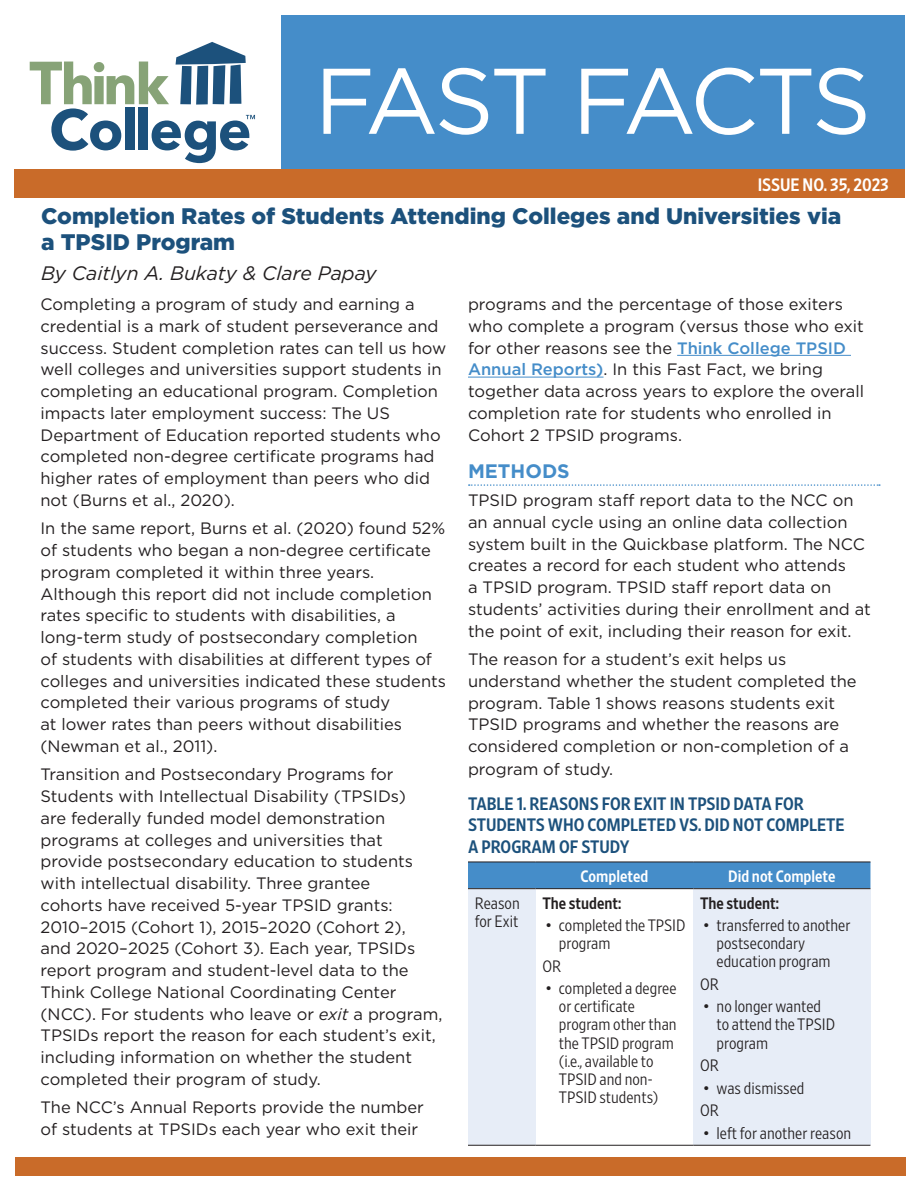
<style>
.page{position:relative;width:918px;height:1188px;background:#fff}
.page>*{position:absolute;margin:0;border:0;box-sizing:border-box;transform-origin:0 0}
.t1{font:93px "Gotham";letter-spacing:-.045em;color:#fff}
.t2{font:900 22.5px/25.5px "Gotham";color:#1c517c}
.t3{font:italic 19.5px "Gotham";color:#231f20}
.t4{font:700 19.5px "Gotham";color:#458dc9}
.t5{font:18px/21.6px "Retina Narrow Med";color:#1c517c}
.t6{font:18px "Retina Narrow Med";color:#fff}
.t7{font:16.5px/21.8px "Gotham";color:#231f20}
.t8{font:300 16.5px/18.1px "Retina Narrow";color:#231f20}
.t9{font:16.5px "Retina Narrow Med";color:#fff}
.t10{font:16.5px "Retina Narrow Med";color:#231f20}
.s1{font-style:italic}
.s2{font-weight:500;color:#458dc9}
</style>
<div class="page">
<hr style="left:677px;top:355px;width:174px;height:1px;background:#458dc9">
<hr style="left:468px;top:377px;width:136px;height:1px;background:#458dc9">
<svg style="left:469px;top:484px;width:411px;height:2px"></svg>
<div style="left:281px;top:15px;width:624px;height:168px;background:#458dc9"></div>
<svg style="left:30px;top:42px;width:225px;height:121px"></svg>
<div style="left:15px;top:1157px;width:890px;height:19px;background:#c96b29"></div>
<div style="left:468px;top:863px;width:402px;height:25px;background:#458dc9"></div>
<div style="left:468px;top:889px;width:68px;height:256px;background:#e7edf7"></div>
<div style="left:693px;top:889px;width:177px;height:256px;background:#e7edf7"></div>
<hr style="left:468px;top:862px;width:68px;height:1px;background:#231f20">
<hr style="left:536px;top:862px;width:157px;height:1px;background:#231f20">
<hr style="left:693px;top:862px;width:177px;height:1px;background:#231f20">
<hr style="left:468px;top:888px;width:68px;height:1px;background:#231f20">
<hr style="left:536px;top:888px;width:157px;height:1px;background:#231f20">
<hr style="left:693px;top:888px;width:177px;height:1px;background:#231f20">
<hr style="left:468px;top:1145px;width:68px;height:1px;background:#231f20">
<hr style="left:536px;top:1145px;width:157px;height:1px;background:#231f20">
<hr style="left:693px;top:1145px;width:177px;height:1px;background:#231f20">
<div style="left:14px;top:169px;width:891px;height:29px;background:#c96b29"></div>
<h1 class="t1" style="left:314px;top:41px;width:558px">FAST FACTS</h1>
<p class="t6" style="left:758px;top:173px;width:133px">ISSUE NO. 35, 2023</p>
<h2 class="t2" style="left:41px;top:203px;width:802px">Completion Rates of Students Attending Colleges and Universities via a TPSID Program</h2>
<p class="t3" style="left:41px;top:260px;width:337px">By Caitlyn A. Bukaty &amp; Clare Papay</p>
<p class="t7" style="left:40px;top:293px;width:407px">Completing a program of study and earning a credential is a mark of student perseverance and success. Student completion rates can tell us how well colleges and universities support students in completing an educational program. Completion impacts later employment success: The US Department of Education reported students who completed non-degree certificate programs had higher rates of employment than peers who did not (Burns et al., 2020).</p>
<p class="t7" style="left:40px;top:517px;width:407px">In the same report, Burns et al. (2020) found 52% of students who began a non-degree certificate program completed it within three years.<br>Although this report did not include completion rates specific to students with disabilities, a long-term study of postsecondary completion<br>of students with disabilities at different types of colleges and universities indicated these students completed their various programs of study<br>at lower rates than peers without disabilities (Newman et al., 2011).</p>
<p class="t7" style="left:40px;top:763px;width:403px">Transition and Postsecondary Programs for Students with Intellectual Disability (TPSIDs)<br>are federally funded model demonstration programs at colleges and universities that provide postsecondary education to students with intellectual disability. Three grantee<br>cohorts have received 5-year TPSID grants:<br>2010–2015 (Cohort 1), 2015–2020 (Cohort 2),<br>and 2020–2025 (Cohort 3). Each year, TPSIDs report program and student-level data to the Think College National Coordinating Center (NCC). For students who leave or <span class="s1">exit</span> a program, TPSIDs report the reason for each student’s exit, including information on whether the student completed their program of study.</p>
<p class="t7" style="left:40px;top:1096px;width:385px">The NCC’s Annual Reports provide the number of students at TPSIDs each year who exit their</p>
<p class="t7" style="left:468px;top:293px;width:398px">programs and the percentage of those exiters who complete a program (versus those who exit for other reasons see the <span class="s2">Think College TPSID Annual Reports)</span>. In this Fast Fact, we bring together data across years to explore the overall completion rate for students who enrolled in Cohort 2 TPSID programs.</p>
<h3 class="t4" style="left:468px;top:458px;width:103px">METHODS</h3>
<p class="t7" style="left:468px;top:489px;width:404px">TPSID program staff report data to the NCC on an annual cycle using an online data collection system built in the Quickbase platform. The NCC creates a record for each student who attends<br>a TPSID program. TPSID staff report data on students’ activities during their enrollment and at the point of exit, including their reason for exit.</p>
<p class="t7" style="left:468px;top:648px;width:390px">The reason for a student’s exit helps us understand whether the student completed the program. Table 1 shows reasons students exit TPSID programs and whether the reasons are considered completion or non-completion of a program of study.</p>
<p class="t5" style="left:468px;top:792px;width:378px">TABLE 1. REASONS FOR EXIT IN TPSID DATA FOR<br>STUDENTS WHO COMPLETED VS. DID NOT COMPLETE<br>A PROGRAM OF STUDY</p>
<p class="t9" style="left:581px;top:866px;width:69px">Completed</p>
<p class="t9" style="left:728px;top:866px;width:109px">Did not Complete</p>
<p class="t8" style="left:475px;top:894px;width:47px">Reason for Exit</p>
<p class="t10" style="left:542px;top:892px;width:80px">The student:</p>
<p class="t10" style="left:700px;top:892px;width:80px">The student:</p>
<p class="t8" style="left:703px;top:916px;width:149px">• transferred to another</p>
<p class="t8" style="left:717px;top:934px;width:116px">postsecondary education program</p>
<p class="t8" style="left:700px;top:975px;width:20px">OR</p>
<p class="t8" style="left:703px;top:997px;width:120px">• no longer wanted</p>
<p class="t8" style="left:717px;top:1015px;width:120px">to attend the TPSID program</p>
<p class="t8" style="left:700px;top:1056px;width:20px">OR</p>
<p class="t8" style="left:703px;top:1079px;width:103px">• was dismissed</p>
<p class="t8" style="left:700px;top:1101px;width:20px">OR</p>
<p class="t8" style="left:703px;top:1123px;width:150px">• left for another reason</p>
<p class="t8" style="left:545px;top:916px;width:142px">• completed the TPSID</p>
<p class="t8" style="left:559px;top:934px;width:53px">program</p>
<p class="t8" style="left:542px;top:957px;width:20px">OR</p>
<p class="t8" style="left:559px;top:979px;width:119px;text-indent:-13px">• completed a degree or certificate program other than the TPSID program (i.e., available to<br>TPSID and non-<br>TPSID students)</p>
</div>
